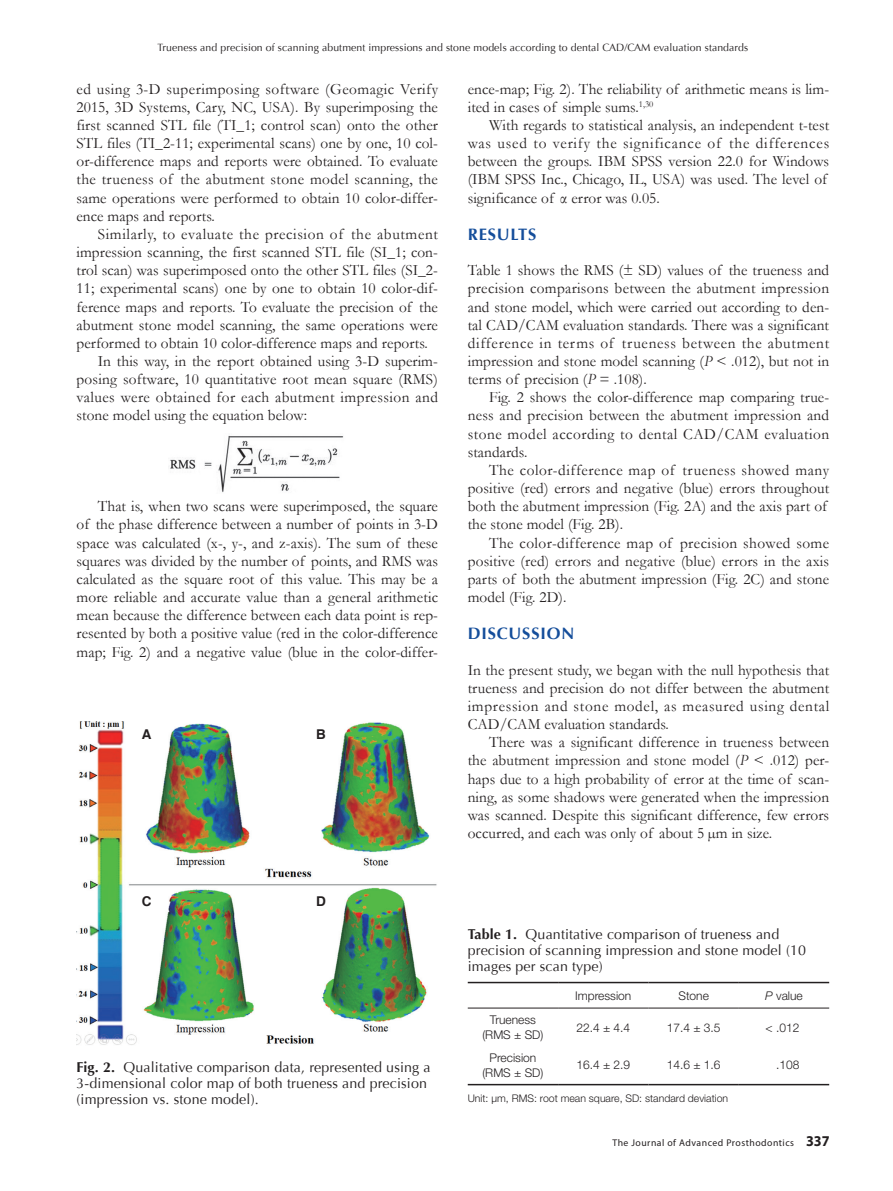
<style>
.page{position:relative;width:893px;height:1191px;background:#fff}
.page>*{position:absolute;margin:0;border:0;box-sizing:border-box;transform-origin:0 0}
.t1{font:700 16.5px "Optima";letter-spacing:.05em;color:#154e9b}
.t2{font:15.75px/18.1px "Garamond";letter-spacing:.005em;color:#231f20;text-align:justify}
.t3{font:15.75px "Garamond";letter-spacing:.03em;color:#231f20}
.t4{font:15.75px "Garamond";letter-spacing:.045em;color:#231f20}
.t5{font:14.25px/15.8px "Optima";letter-spacing:.01em;color:#231f20}
.t6{font:700 13.5px "Helvetica";color:#231f20}
.t7{font:300 12px/15px "Helvetica Neue LT Pro";color:#231f20;text-align:center}
.t8{font:10.5px "Optima";letter-spacing:.01em;color:#231f20}
.t9{font:300 10.5px "Helvetica Neue LT Pro";color:#231f20}
.t10{font:9.75px "Myriad Pro";letter-spacing:.05em;color:#231f20}
.s1{font-weight:700}
.s2{font-style:italic}
.s3{font-weight:700;font-size:15px}
</style>
<div class="page">
<hr style="left:468px;top:981px;width:90px;height:2px;background:#231f20">
<hr style="left:558px;top:981px;width:90px;height:2px;background:#231f20">
<hr style="left:648px;top:981px;width:91px;height:2px;background:#231f20">
<hr style="left:739px;top:981px;width:90px;height:2px;background:#231f20">
<hr style="left:468px;top:1083px;width:90px;height:2px;background:#231f20">
<hr style="left:558px;top:1083px;width:90px;height:2px;background:#231f20">
<hr style="left:648px;top:1083px;width:91px;height:2px;background:#231f20">
<hr style="left:739px;top:1083px;width:90px;height:2px;background:#231f20">
<hr style="left:468px;top:1007px;width:90px;height:1px;background:#231f20">
<hr style="left:558px;top:1007px;width:90px;height:1px;background:#231f20">
<hr style="left:648px;top:1007px;width:91px;height:1px;background:#231f20">
<hr style="left:739px;top:1007px;width:90px;height:1px;background:#231f20">
<img style="left:77px;top:721px;width:360px;height:324px">
<img style="left:170px;top:435px;width:174px;height:58px">
<p class="t8" style="left:157px;top:42px;width:592px">Trueness and precision of scanning abutment impressions and stone models according to dental CAD/CAM evaluation standards</p>
<p class="t2" style="left:77px;top:79px;width:363px">ed using 3-D superimposing software (Geomagic Verify 2015, 3D Systems, Cary, NC, USA). By superimposing the first scanned STL file (TI_1; control scan) onto the other STL files (TI_2-11; experimental scans) one by one, 10 col&shy;or-difference maps and reports were obtained. To evaluate the trueness of the abutment stone model scanning, the same operations were performed to obtain 10 color-differ&shy;ence maps and reports.</p>
<p class="t4" style="left:98px;top:223px;width:342px">Similarly, to evaluate the precision of the abutment</p>
<p class="t2" style="left:77px;top:243px;width:363px">impression scanning, the first scanned STL file (SI_1; con-</p>
<p class="t2" style="left:77px;top:261px;width:363px">trol scan) was superimposed onto the other STL files (SI_2-</p>
<p class="t2" style="left:77px;top:279px;width:363px">11; experimental scans) one by one to obtain 10 color-dif-</p>
<p class="t2" style="left:77px;top:297px;width:363px">ference maps and reports. To evaluate the precision of the</p>
<p class="t2" style="left:77px;top:315px;width:363px">abutment stone model scanning, the same operations were</p>
<p class="t2" style="left:77px;top:333px;width:353px">performed to obtain 10 color-difference maps and reports.</p>
<p class="t2" style="left:98px;top:351px;width:342px">In this way, in the report obtained using 3-D superim-</p>
<p class="t2" style="left:77px;top:370px;width:363px">posing software, 10 quantitative root mean square (RMS)</p>
<p class="t3" style="left:77px;top:387px;width:363px">values were obtained for each abutment impression and</p>
<p class="t2" style="left:77px;top:406px;width:232px">stone model using the equation below:</p>
<p class="t2" style="left:77px;top:497px;width:363px;text-indent:21px">That is, when two scans were superimposed, the square of the phase difference between a number of points in 3-D space was calculated (x-, y-, and z-axis). The sum of these squares was divided by the number of points, and RMS was calculated as the square root of this value. This may be a more reliable and accurate value than a general arithmetic mean because the difference between each data point is rep&shy;resented by both a positive value (red in the color-difference map; Fig. 2) and a negative value (blue in the color-differ-</p>
<p class="t6" style="left:142px;top:726px;width:11px">A</p>
<p class="t6" style="left:316px;top:726px;width:11px">B</p>
<p class="t6" style="left:142px;top:893px;width:11px">C</p>
<p class="t6" style="left:316px;top:893px;width:11px">D</p>
<p class="t5" style="left:77px;top:1060px;width:356px"><span class="s1">Fig. 2.</span> Qualitative comparison data, represented using a<br>3-dimensional color map of both trueness and precision (impression vs. stone model).</p>
<p class="t2" style="left:468px;top:79px;width:363px">ence-map; Fig. 2). The reliability of arithmetic means is lim&shy;ited in cases of simple sums.<sup>1,30</sup></p>
<p class="t2" style="left:468px;top:115px;width:363px;text-align:left;text-indent:21px">With regards to statistical analysis, an independent t-test was used to verify the significance of the differences between the groups. IBM SPSS version 22.0 for Windows (IBM SPSS Inc., Chicago, IL, USA) was used. The level of significance of α error was 0.05.</p>
<p class="t1" style="left:468px;top:225px;width:70px">RESULTS</p>
<p class="t2" style="left:468px;top:261px;width:363px">Table 1 shows the RMS (± SD) values of the trueness and precision comparisons between the abutment impression and stone model, which were carried out according to den&shy;tal CAD/CAM evaluation standards. There was a significant difference in terms of trueness between the abutment impression and stone model scanning (<span class="s2">P</span> &lt; .012), but not in terms of precision (<span class="s2">P</span> = .108).</p>
<p class="t2" style="left:468px;top:388px;width:363px;text-indent:21px">Fig. 2 shows the color-difference map comparing true&shy;ness and precision between the abutment impression and stone model according to dental CAD/CAM evaluation standards.</p>
<p class="t2" style="left:468px;top:460px;width:363px;text-align:left;text-indent:21px">The color-difference map of trueness showed many positive (red) errors and negative (blue) errors throughout both the abutment impression (Fig. 2A) and the axis part of the stone model (Fig. 2B).</p>
<p class="t2" style="left:468px;top:533px;width:363px;text-indent:21px">The color-difference map of precision showed some positive (red) errors and negative (blue) errors in the axis parts of both the abutment impression (Fig. 2C) and stone model (Fig. 2D).</p>
<p class="t1" style="left:468px;top:624px;width:108px">DISCUSSION</p>
<p class="t2" style="left:468px;top:660px;width:363px">In the present study, we began with the null hypothesis that trueness and precision do not differ between the abutment impression and stone model, as measured using dental CAD/CAM evaluation standards.</p>
<p class="t2" style="left:468px;top:733px;width:363px;text-indent:21px">There was a significant difference in trueness between the abutment impression and stone model (<span class="s2">P</span> &lt; .012) per&shy;haps due to a high probability of error at the time of scan&shy;ning, as some shadows were generated when the impression was scanned. Despite this significant difference, few errors occurred, and each was only of about 5 µm in size.</p>
<p class="t5" style="left:468px;top:926px;width:340px"><span class="s1">Table 1.</span> Quantitative comparison of trueness and precision of scanning impression and stone model (10 images per scan type)</p>
<p class="t7" style="left:575px;top:987px;width:58px">Impression</p>
<p class="t7" style="left:678px;top:987px;width:32px">Stone</p>
<p class="t7" style="left:765px;top:987px;width:39px"><span class="s2">P</span> value</p>
<p class="t7" style="left:482px;top:1012px;width:62px">Trueness (RMS ± SD)</p>
<p class="t7" style="left:576px;top:1019px;width:55px">22.4 ± 4.4</p>
<p class="t7" style="left:667px;top:1019px;width:55px">17.4 ± 3.5</p>
<p class="t7" style="left:765px;top:1019px;width:35px">&lt; .012</p>
<p class="t7" style="left:482px;top:1049px;width:62px">Precision (RMS ± SD)</p>
<p class="t7" style="left:576px;top:1057px;width:55px">16.4 ± 2.9</p>
<p class="t7" style="left:667px;top:1057px;width:55px">14.6 ± 1.6</p>
<p class="t7" style="left:776px;top:1057px;width:25px">.108</p>
<p class="t9" style="left:468px;top:1091px;width:262px">Unit: µm, RMS: root mean square, SD: standard deviation</p>
<p class="t10" style="left:612px;top:1136px;width:219px">The Journal of Advanced Prosthodontics <span class="s3">337</span></p>
</div>
